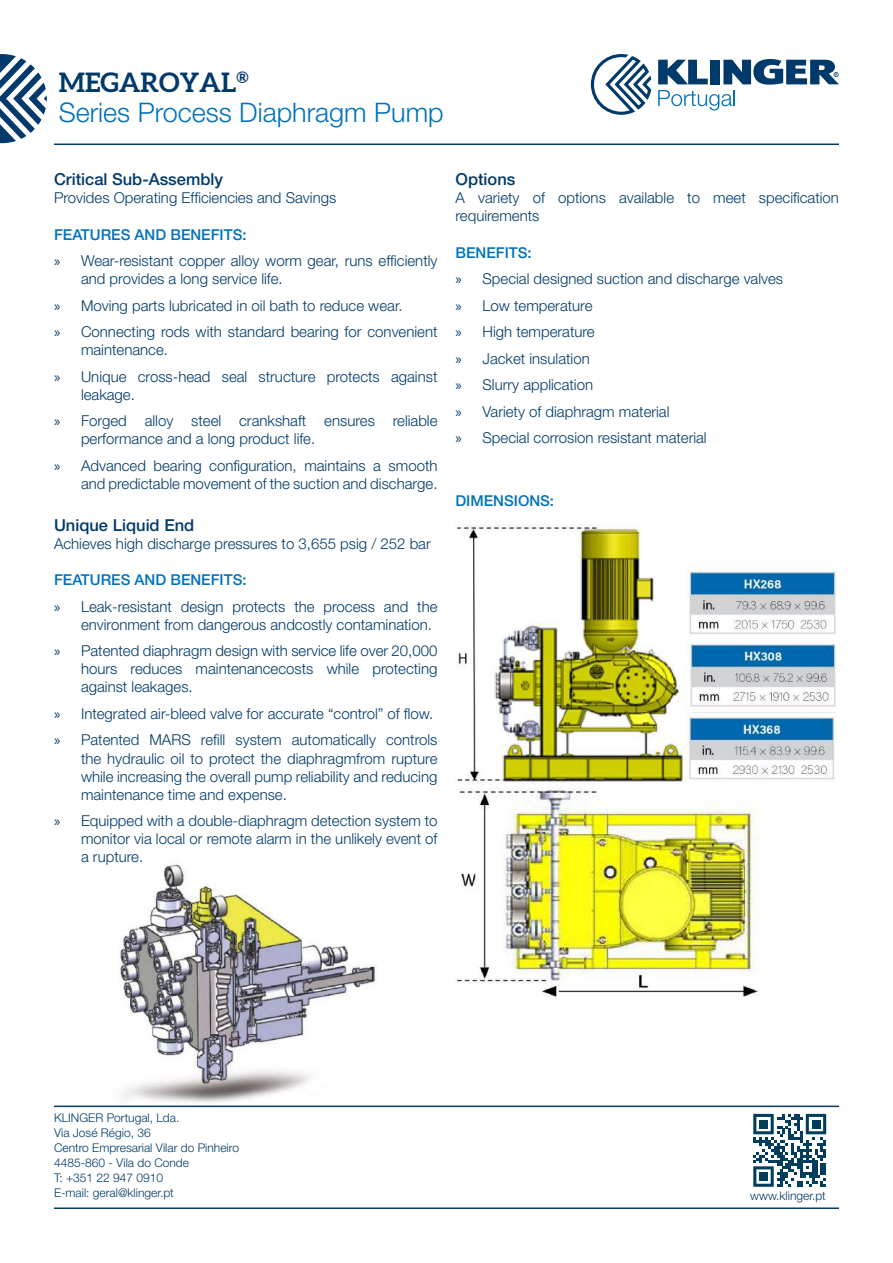
<style>
.page{position:relative;width:893px;height:1263px;background:#fff}
.page>*{position:absolute;margin:0;border:0;box-sizing:border-box;transform-origin:0 0}
.t1{font:300 27px "Helvetica Neue LT Pro";color:#0072bc}
.t2{font:700 27px "Aleo";color:#003a6a}
.t3{font:500 16.5px "Helvetica Neue LT Pro";color:#003a6a}
.t4{font:300 15px/26.5px "Helvetica Neue LT Pro";color:#003a6a}
.t5{font:500 15px "Helvetica Neue LT Pro";color:#0072bc}
.t6{font:300 12px/15px "Helvetica Neue LT Pro";color:#003a6a}
.s1{font-weight:500;color:#0072bc}
.s2{font-family:"Myriad Pro";font-weight:400}
</style>
<div class="page">
<img style="left:112px;top:864px;width:270px;height:244px">
<svg style="left:591px;top:54px;width:60px;height:61px"></svg>
<svg style="left:658px;top:59px;width:181px;height:51px"></svg>
<svg style="left:0;top:54px;width:47px;height:89px"></svg>
<hr style="left:54px;top:144px;width:785px;height:1px;background:#003a6a">
<svg style="left:753px;top:1114px;width:73px;height:73px"></svg>
<div style="left:759px;top:1120px;width:9px;height:8px;background:#023d5d"></div>
<div style="left:812px;top:1120px;width:8px;height:8px;background:#023d5d"></div>
<div style="left:759px;top:1172px;width:9px;height:9px;background:#023d5d"></div>
<hr style="left:54px;top:1207px;width:785px;height:2px;background:#023d5d">
<hr style="left:54px;top:1105px;width:785px;height:2px;background:#023d5d">
<img style="left:455px;top:524px;width:231px;height:261px">
<img style="left:456px;top:787px;width:303px;height:211px">
<img style="left:686px;top:568px;width:151px;height:212px">
<h1 class="t2" style="left:59px;top:66px;width:191px">MEGAROYAL<sup>®</sup></h1>
<h1 class="t1" style="left:59px;top:96px;width:387px">Series Process Diaphragm Pump</h1>
<p class="t3" style="left:54px;top:170px;width:171px">Critical Sub-Assembly</p>
<p class="t4" style="left:54px;top:185px;width:284px">Provides Operating Efficiencies and Savings</p>
<p class="t4" style="left:54px;top:221px;width:385px"><span class="s1">FEATURES AND BENEFITS:<br></span><span class="s2">»</span> Wear-resistant copper alloy worm gear, runs efficiently</p>
<p class="t4" style="left:54px;top:265px;width:385px;text-indent:27px">and provides a long service life.<br><span class="s2">»</span> Moving parts lubricated in oil bath to reduce wear.<br><span class="s2">»</span> Connecting rods with standard bearing for convenient</p>
<p class="t4" style="left:54px;top:336px;width:385px;text-indent:27px">maintenance.<br><span class="s2">»</span> Unique cross-head seal structure protects against</p>
<p class="t4" style="left:54px;top:381px;width:385px;text-indent:27px">leakage.<br><span class="s2">»</span> Forged alloy steel crankshaft ensures reliable</p>
<p class="t4" style="left:54px;top:425px;width:385px;text-indent:27px">performance and a long product life.<br><span class="s2">»</span> Advanced bearing configuration, maintains a smooth</p>
<p class="t4" style="left:81px;top:470px;width:358px">and predictable movement of the suction and discharge.</p>
<p class="t3" style="left:54px;top:516px;width:142px">Unique Liquid End</p>
<p class="t4" style="left:54px;top:530px;width:378px">Achieves high discharge pressures to 3,655 psig / 252 bar</p>
<p class="t4" style="left:54px;top:566px;width:385px"><span class="s1">FEATURES AND BENEFITS:<br></span><span class="s2">»</span> Leak-resistant design protects the process and the</p>
<p class="t4" style="left:54px;top:611px;width:385px;text-indent:27px">environment from dangerous andcostly contamination. <span class="s2">»</span> Patented diaphragm design with service life over 20,000</p>
<p class="t4" style="left:81px;top:660px;width:358px;line-height:18px">hours reduces maintenancecosts while protecting against leakages.</p>
<p class="t4" style="left:54px;top:700px;width:385px"><span class="s2">»</span> Integrated air-bleed valve for accurate “control” of flow. <span class="s2">»</span> Patented MARS refill system automatically controls</p>
<p class="t4" style="left:81px;top:749px;width:358px;line-height:18px;text-align:justify">the hydraulic oil to protect the diaphragmfrom rupture while increasing the overall pump reliability and reducing maintenance time and expense.</p>
<p class="t4" style="left:81px;top:811px;width:358px;line-height:18px;text-align:justify;text-indent:-27px"><span class="s2">»</span> Equipped with a double-diaphragm detection system to monitor via local or remote alarm in the unlikely event of a rupture.</p>
<p class="t3" style="left:455px;top:170px;width:61px">Options</p>
<p class="t4" style="left:455px;top:189px;width:385px;line-height:18px">A variety of options available to meet specification requirements</p>
<p class="t4" style="left:455px;top:239px;width:329px"><span class="s1">BENEFITS:<br></span><span class="s2">»</span> Special designed suction and discharge valves <span class="s2">»</span> Low temperature<br><span class="s2">»</span> High temperature<br><span class="s2">»</span> Jacket insulation<br><span class="s2">»</span> Slurry application<br><span class="s2">»</span> Variety of diaphragm material<br><span class="s2">»</span> Special corrosion resistant material</p>
<p class="t5" style="left:455px;top:492px;width:100px">DIMENSIONS:</p>
<p class="t6" style="left:54px;top:1110px;width:187px">KLINGER Portugal, Lda.<br>Via José Régio, 36<br>Centro Empresarial Vilar do Pinheiro<br>4485-860 - Vila do Conde<br>T: +351 22 947 0910<br>E-mail: geral@klinger.pt</p>
<p class="t6" style="left:750px;top:1188px;width:77px">www.klinger.pt</p>
</div>
